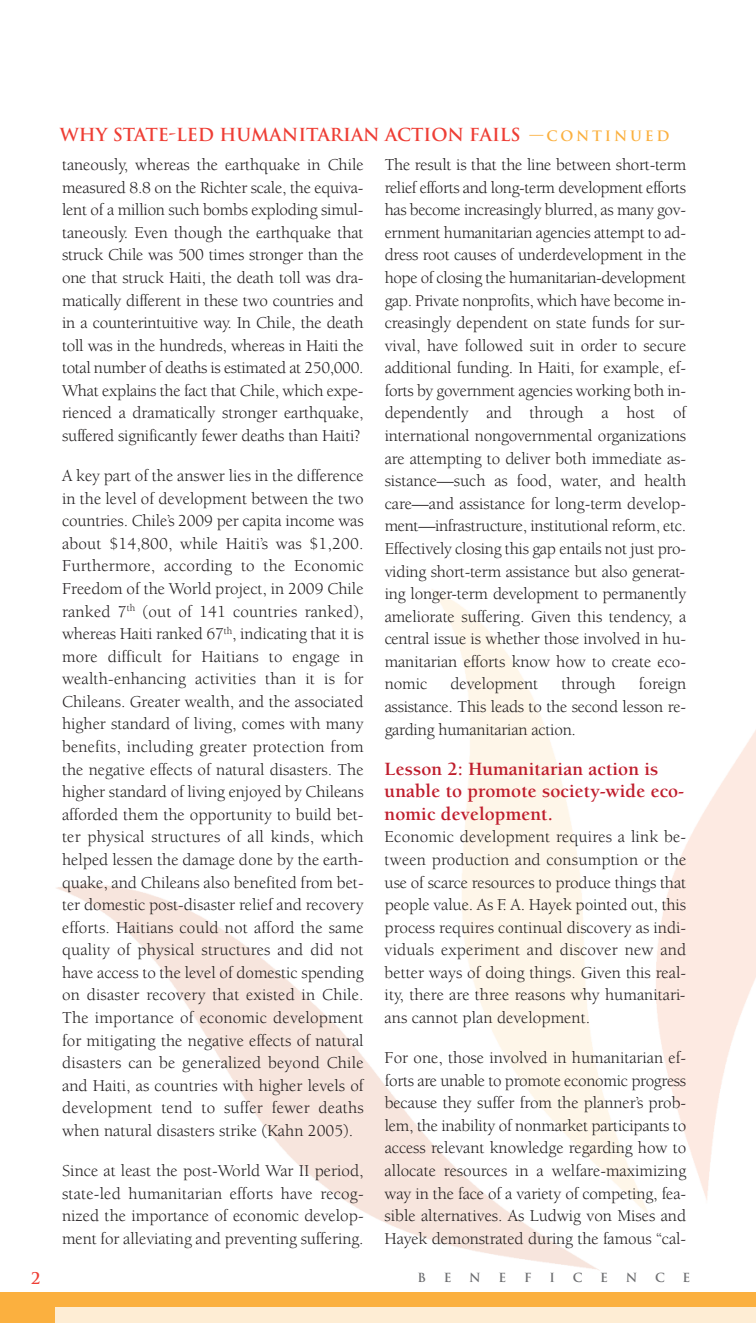
<style>
.page{position:relative;width:756px;height:1323px;background:#fff}
.page>*{position:absolute;margin:0;border:0;box-sizing:border-box;transform-origin:0 0}
.t1{font:700 19.25px/22.6px "Berkeley";letter-spacing:.005em;color:#bf1d2c}
.t2{font:700 17.5px "Trajan";color:#ee3e35}
.t3{font:17.15px/22.6px "Berkeley";letter-spacing:-.005em;color:#231f20;text-align:justify}
.t4{font:700 15.75px "Trajan";color:#ee3e35}
.t5{font:700 12.25px "Trajan";color:#6c6d70}
.s1{font-size:14px;color:#fbb03f}
</style>
<div class="page">
<img style="left:56px;top:589px;width:700px;height:682px">
<div style="left:0;top:1292px;width:756px;height:31px;background:#fbb03f"></div>
<div style="left:55px;top:1307px;width:701px;height:16px;background:#feedd4"></div>
<p class="t2" style="left:60px;top:124px;width:611px">WHY STATE-LED HUMANITARIAN ACTION FAILS <span class="s1">— C O N T I N U E D</span></p>
<p class="t3" style="left:62px;top:155px;width:303px">taneously, whereas the earthquake in Chile measured 8.8 on the Richter scale, the equiva&shy;lent of a million such bombs exploding simul&shy;taneously. Even though the earthquake that struck Chile was 500 times stronger than the one that struck Haiti, the death toll was dra&shy;matically different in these two countries and in a counterintuitive way. In Chile, the death toll was in the hundreds, whereas in Haiti the total number of deaths is estimated at 250,000.<br>What explains the fact that Chile, which expe&shy;rienced a dramatically stronger earthquake, suffered significantly fewer deaths than Haiti?</p>
<p class="t3" style="left:62px;top:466px;width:303px">A key part of the answer lies in the difference in the level of development between the two countries. Chile’s 2009 per capita income was about $14,800, while Haiti’s was $1,200.<br>Furthermore, according to the Economic Freedom of the World project, in 2009 Chile ranked 7<sup>th</sup> (out of 141 countries ranked), whereas Haiti ranked 67<sup>th</sup>, indicating that it is more difficult for Haitians to engage in wealth-enhancing activities than it is for Chileans. Greater wealth, and the associated higher standard of living, comes with many benefits, including greater protection from the negative effects of natural disasters. The higher standard of living enjoyed by Chileans afforded them the opportunity to build bet&shy;ter physical structures of all kinds, which helped lessen the damage done by the earth&shy;quake, and Chileans also benefited from bet&shy;ter domestic post-disaster relief and recovery efforts. Haitians could not afford the same quality of physical structures and did not have access to the level of domestic spending on disaster recovery that existed in Chile.<br>The importance of economic development for mitigating the negative effects of natural disasters can be generalized beyond Chile and Haiti, as countries with higher levels of development tend to suffer fewer deaths when natural disasters strike (Kahn 2005).</p>
<p class="t3" style="left:62px;top:1161px;width:303px">Since at least the post-World War II period, state-led humanitarian efforts have recog&shy;nized the importance of economic develop&shy;ment for alleviating and preventing suffering.</p>
<p class="t3" style="left:385px;top:155px;width:303px">The result is that the line between short-term relief efforts and long-term development efforts has become increasingly blurred, as many gov&shy;ernment humanitarian agencies attempt to ad&shy;dress root causes of underdevelopment in the hope of closing the humanitarian-development gap. Private nonprofits, which have become in&shy;creasingly dependent on state funds for sur&shy;vival, have followed suit in order to secure additional funding. In Haiti, for example, ef&shy;forts by government agencies working both in&shy;dependently and through a host of international nongovernmental organizations are attempting to deliver both immediate as&shy;sistance—such as food, water, and health care—and assistance for long-term develop&shy;ment—infrastructure, institutional reform, etc.<br>Effectively closing this gap entails not just pro&shy;viding short-term assistance but also generat&shy;ing longer-term development to permanently ameliorate suffering. Given this tendency, a central issue is whether those involved in hu&shy;manitarian efforts know how to create eco&shy;nomic</p>
<p class="t3" style="left:385px;top:674px;width:303px;text-indent:254px">foreign assistance. This leads to the second lesson re&shy;garding humanitarian action.</p>
<p class="t1" style="left:385px;top:759px;width:301px">Lesson 2: Humanitarian action is unable to promote society-wide eco&shy;nomic development.</p>
<p class="t3" style="left:385px;top:827px;width:303px">Economic development requires a link be&shy;tween production and consumption or the use of scarce resources to produce things that people value. As F. A. Hayek pointed out, this process requires continual discovery as indi&shy;viduals experiment and discover new and better ways of doing things. Given this real&shy;ity, there are three reasons why humanitari&shy;ans cannot plan development.</p>
<p class="t3" style="left:385px;top:1048px;width:303px">For one, those involved in humanitarian ef&shy;forts are unable to promote economic progress because they suffer from the planner’s prob&shy;lem, the inability of nonmarket participants to access relevant knowledge regarding how to allocate resources in a welfare-maximizing way in the face of a variety of competing, fea&shy;sible alternatives. As Ludwig von Mises and Hayek demonstrated during the famous “cal-</p>
<p class="t3" style="left:451px;top:674px;width:89px">development</p>
<p class="t3" style="left:562px;top:674px;width:56px">through</p>
<p class="t4" style="left:32px;top:1270px;width:11px">2</p>
<p class="t5" style="left:417px;top:1270px;width:10px">B</p>
<p class="t5" style="left:444px;top:1270px;width:9px">E</p>
<p class="t5" style="left:469px;top:1270px;width:13px">N</p>
<p class="t5" style="left:499px;top:1270px;width:9px">E</p>
<p class="t5" style="left:524px;top:1270px;width:9px">F</p>
<p class="t5" style="left:550px;top:1270px;width:7px">I</p>
<p class="t5" style="left:573px;top:1270px;width:11px">C</p>
<p class="t5" style="left:600px;top:1270px;width:9px">E</p>
<p class="t5" style="left:626px;top:1270px;width:13px">N</p>
<p class="t5" style="left:655px;top:1270px;width:11px">C</p>
<p class="t5" style="left:683px;top:1270px;width:9px">E</p>
</div>
